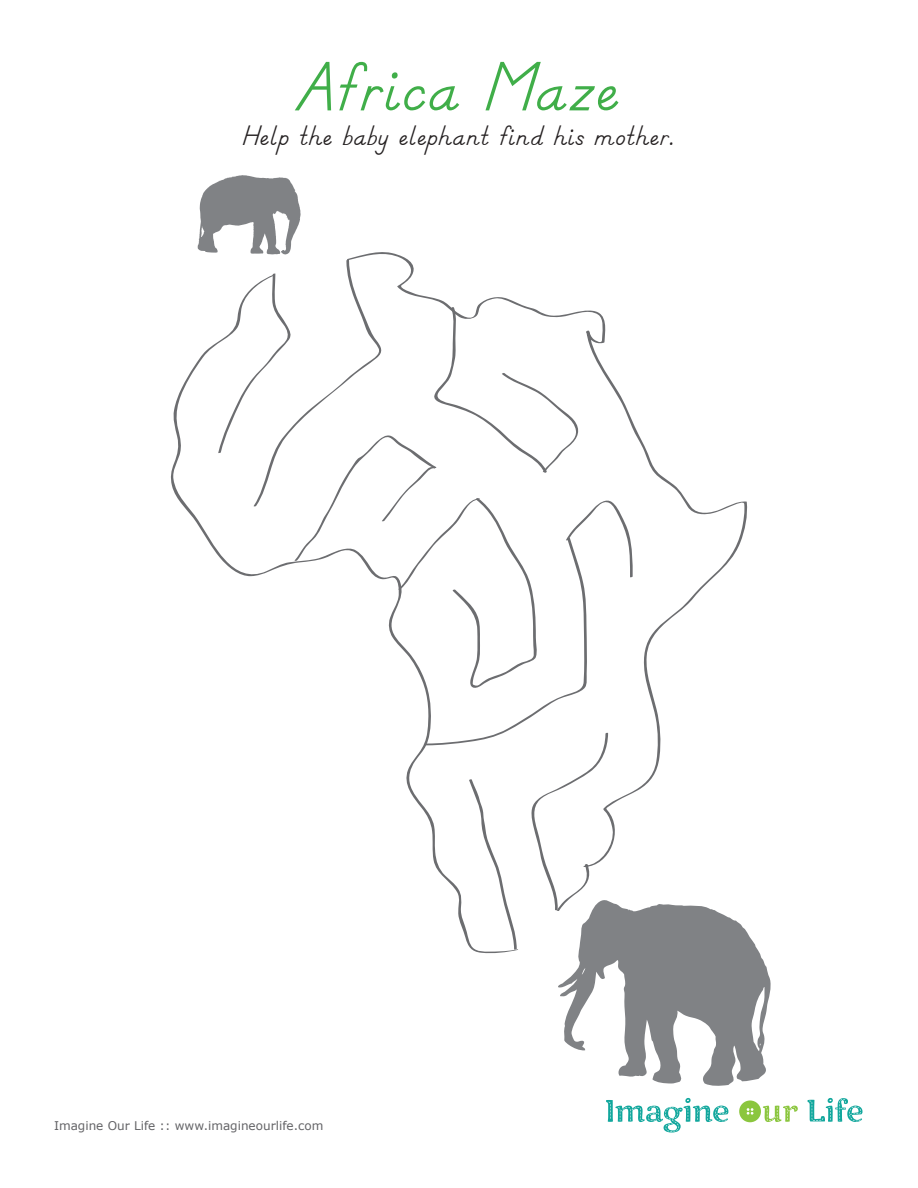
<style>
.page{position:relative;width:918px;height:1188px;background:#fff}
.page>*{position:absolute;margin:0;border:0;box-sizing:border-box;transform-origin:0 0}
.t1{font:70.5px "Dnealian Manuscript";color:#40ae49}
.t2{font:28.5px "Dnealian Manuscript";color:#231f20}
.t3{font:12px "Verdana";color:#636366}
</style>
<div class="page">
<svg style="left:808px;top:1098px;width:54px;height:24px"></svg>
<svg style="left:739px;top:1100px;width:59px;height:22px"></svg>
<svg style="left:606px;top:1098px;width:122px;height:35px"></svg>
<svg style="left:198px;top:175px;width:573px;height:911px"></svg>
<p class="t1" style="left:298px;top:45px;width:324px">Africa Maze</p>
<p class="t2" style="left:242px;top:118px;width:436px">Help the baby elephant find his mother.</p>
<p class="t3" style="left:54px;top:1118px;width:271px">Imagine Our Life :: www.imagineourlife.com</p>
</div>
